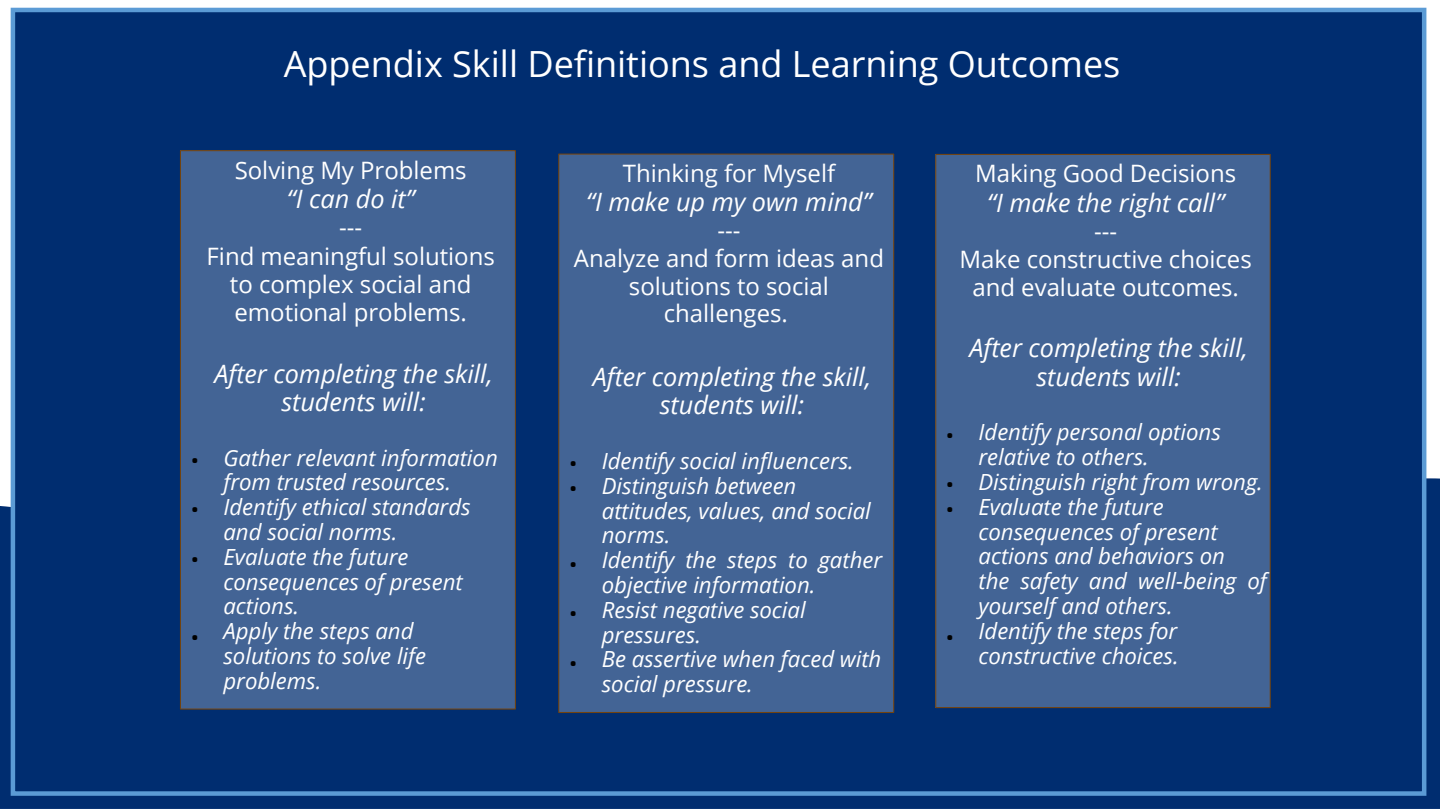
<style>
.page{position:relative;width:1440px;height:810px;background:#fff}
.page>*{position:absolute;margin:0;border:0;box-sizing:border-box;transform-origin:0 0}
.t1{font:36.1px "Open Sans";color:#fff}
.t2{font:italic 25.3px/28.2px "Open Sans";color:#fff;text-align:center}
.t3{font:24px/28.2px "Open Sans";color:#fff;text-align:center}
.t4{font:italic 22.2px/24.8px "Open Sans";color:#fff}
.t5{font:21.1px/24.8px "IBM Plex Sans Cond";color:#000}
</style>
<div class="page">
<svg style="left:0;top:475px;width:1440px;height:334px;background:#053173"></svg>
<div style="left:13px;top:10px;width:1411px;height:784px;background:#002d70"></div>
<div style="left:11px;top:8px;width:1415px;height:788px;border:5px solid #5b9bd5"></div>
<div style="left:180px;top:151px;width:335px;height:558px;background:#436495"></div>
<div style="left:936px;top:154px;width:334px;height:554px;background:#436495"></div>
<div style="left:559px;top:154px;width:335px;height:558px;background:#436495"></div>
<p class="t1" style="left:284px;top:39px;width:838px">Appendix Skill Definitions and Learning Outcomes</p>
<p class="t3" style="left:235px;top:156px;width:233px">Solving My Problems</p>
<p class="t2" style="left:287px;top:184px;width:129px">“I can do it”</p>
<p class="t3" style="left:339px;top:213px;width:25px">---</p>
<p class="t3" style="left:207px;top:241px;width:290px">Find meaningful solutions to complex social and emotional problems.</p>
<p class="t3" style="left:623px;top:159px;width:214px">Thinking for Myself</p>
<p class="t2" style="left:586px;top:188px;width:287px">“I make up my own mind”</p>
<p class="t3" style="left:717px;top:216px;width:25px">---</p>
<p class="t3" style="left:574px;top:244px;width:312px;line-height:27.8px">Analyze and form ideas and solutions to social challenges.</p>
<p class="t3" style="left:975px;top:159px;width:263px">Making Good Decisions</p>
<p class="t2" style="left:987px;top:188px;width:239px">“I make the right call”</p>
<p class="t3" style="left:1094px;top:217px;width:25px">---</p>
<p class="t3" style="left:960px;top:245px;width:294px">Make constructive choices and evaluate outcomes.</p>
<p class="t2" style="left:214px;top:359px;width:280px">After completing the skill, students will:</p>
<p class="t2" style="left:593px;top:362px;width:280px">After completing the skill, students will:</p>
<p class="t2" style="left:970px;top:333px;width:280px">After completing the skill, students will:</p>
<p class="t5" style="left:191px;top:446px;width:9px">•</p>
<p class="t5" style="left:191px;top:496px;width:9px">•</p>
<p class="t5" style="left:191px;top:545px;width:9px">•</p>
<p class="t5" style="left:191px;top:623px;width:9px">•</p>
<p class="t4" style="left:223px;top:445px;width:276px">Gather relevant information from trusted resources.<br>Identify ethical standards and social norms.</p>
<p class="t4" style="left:223px;top:544px;width:241px">Evaluate the future consequences of present actions.</p>
<p class="t4" style="left:223px;top:618px;width:204px">Apply the steps and solutions to solve life problems.</p>
<p class="t5" style="left:569px;top:450px;width:9px">• •</p>
<p class="t5" style="left:569px;top:550px;width:9px">•</p>
<p class="t5" style="left:569px;top:600px;width:9px">•</p>
<p class="t5" style="left:569px;top:650px;width:9px">•</p>
<p class="t4" style="left:602px;top:448px;width:271px">Identify social influencers.<br>Distinguish between attitudes, values, and social norms.</p>
<p class="t4" style="left:602px;top:547px;width:282px">Identify the steps to gather objective information.</p>
<p class="t4" style="left:602px;top:597px;width:205px">Resist negative social pressures.</p>
<p class="t4" style="left:602px;top:646px;width:281px">Be assertive when faced with social pressure.</p>
<p class="t5" style="left:946px;top:421px;width:9px">•</p>
<p class="t5" style="left:946px;top:471px;width:9px">• •</p>
<p class="t5" style="left:946px;top:623px;width:9px">•</p>
<p class="t4" style="left:979px;top:419px;width:244px">Identify personal options relative to others.</p>
<p class="t4" style="left:979px;top:469px;width:286px">Distinguish right from wrong.<br>Evaluate the future consequences of present actions and behaviors on</p>
<p class="t4" style="left:979px;top:568px;width:290px">the safety and well-being of yourself and others.</p>
<p class="t4" style="left:979px;top:618px;width:202px">Identify the steps for constructive choices.</p>
</div>
